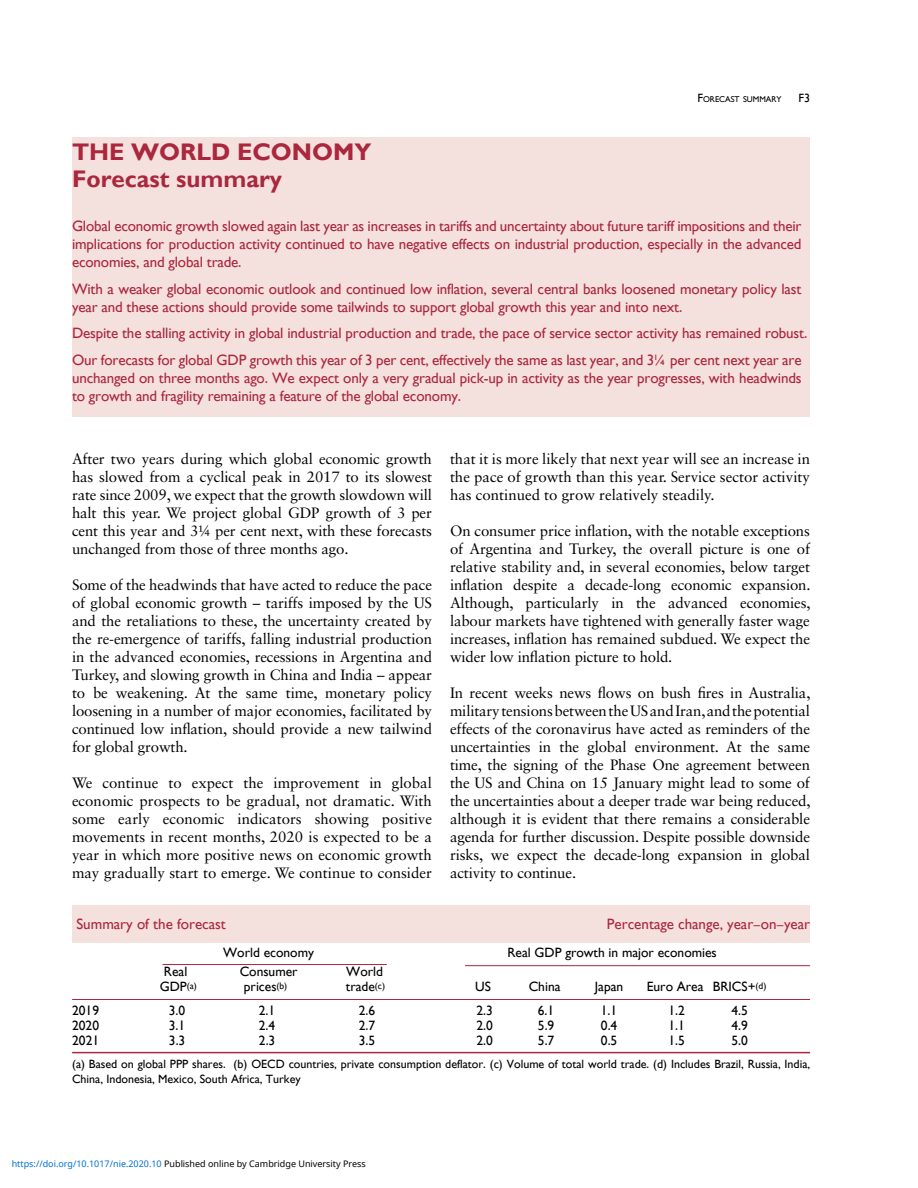
<style>
.page{position:relative;width:918px;height:1188px;background:#fff}
.page>*{position:absolute;margin:0;border:0;box-sizing:border-box;transform-origin:0 0}
.t1{font:700 24px/27px "Gill Sans";color:#aa273d}
.t2{font:15px/18px "Sabon LT Std";letter-spacing:-.01em;color:#000;text-align:justify}
.t3{font:15px/18px "Gill Sans";letter-spacing:-.01em;color:#aa273d}
.t4{font:13.5px "Gill Sans";color:#000}
.t5{font:12px/15px "Gill Sans";color:#000}
.t6{font:9px "Noto Sans";color:#000}
.t7{font:8.4px "Gill Sans";color:#000}
.s1{font-size:12px}
.s2{color:#0172cf}
</style>
<div class="page">
<div style="left:72px;top:137px;width:738px;height:280px;background:#f4e0dd"></div>
<hr style="left:72px;top:999px;width:738px;height:1px;background:#aa273d">
<hr style="left:72px;top:1052px;width:738px;height:1px;background:#aa273d">
<div style="left:72px;top:905px;width:738px;height:38px;background:#f4e0dd"></div>
<hr style="left:163px;top:964px;width:224px;height:1px;background:#aa273d">
<hr style="left:465px;top:965px;width:345px;height:1px;background:#aa273d">
<p class="t7" style="left:697px;top:94px;width:86px"><span class="s1">F</span>ORECAST SUMMARY</p>
<p class="t5" style="left:798px;top:90px;width:13px">F3</p>
<h1 class="t1" style="left:72px;top:138px;width:301px">THE WORLD ECONOMY<br>Forecast summary</h1>
<p class="t3" style="left:72px;top:217px;width:731px;text-align:justify">Global economic growth slowed again last year as increases in tariffs and uncertainty about future tariff impositions and their implications for production activity continued to have negative effects on industrial production, especially in the advanced economies, and global trade.</p>
<p class="t3" style="left:72px;top:280px;width:731px">With a weaker global economic outlook and continued low inflation, several central banks loosened monetary policy last year and these actions should provide some tailwinds to support global growth this year and into next.</p>
<p class="t3" style="left:72px;top:320px;width:737px;line-height:26.5px">Despite the stalling activity in global industrial production and trade, the pace of service sector activity has remained robust.<br>Our forecasts for global GDP growth this year of 3 per cent, effectively the same as last year, and 3¼ per cent next year are</p>
<p class="t3" style="left:72px;top:369px;width:731px">unchanged on three months ago. We expect only a very gradual pick-up in activity as the year progresses, with headwinds to growth and fragility remaining a feature of the global economy.</p>
<p class="t2" style="left:72px;top:449px;width:362px">After two years during which global economic growth has slowed from a cyclical peak in 2017 to its slowest rate since 2009, we expect that the growth slowdown will halt this year. We project global GDP growth of 3 per cent this year and 3¼ per cent next, with these forecasts unchanged from those of three months ago.</p>
<p class="t2" style="left:72px;top:575px;width:362px">Some of the headwinds that have acted to reduce the pace of global economic growth – tariffs imposed by the US and the retaliations to these, the uncertainty created by the re-emergence of tariffs, falling industrial production in the advanced economies, recessions in Argentina and Turkey, and slowing growth in China and India – appear to be weakening. At the same time, monetary policy loosening in a number of major economies, facilitated by continued low inflation, should provide a new tailwind for global growth.</p>
<p class="t2" style="left:72px;top:773px;width:362px">We continue to expect the improvement in global economic prospects to be gradual, not dramatic. With some early economic indicators showing positive movements in recent months, 2020 is expected to be a year in which more positive news on economic growth may gradually start to emerge. We continue to consider</p>
<p class="t2" style="left:450px;top:449px;width:362px">that it is more likely that next year will see an increase in the pace of growth than this year. Service sector activity has continued to grow relatively steadily.</p>
<p class="t2" style="left:450px;top:521px;width:362px">On consumer price inflation, with the notable exceptions of Argentina and Turkey, the overall picture is one of relative stability and, in several economies, below target inflation despite a decade-long economic expansion.<br>Although, particularly in the advanced economies, labour markets have tightened with generally faster wage increases, inflation has remained subdued. We expect the wider low inflation picture to hold.</p>
<p class="t2" style="left:450px;top:683px;width:362px">In recent weeks news flows on bush fires in Australia, military tensions between the US and Iran, and the potential effects of the coronavirus have acted as reminders of the uncertainties in the global environment. At the same time, the signing of the Phase One agreement between the US and China on 15 January might lead to some of the uncertainties about a deeper trade war being reduced, although it is evident that there remains a considerable agenda for further discussion. Despite possible downside risks, we expect the decade-long expansion in global activity to continue.</p>
<p class="t3" style="left:76px;top:915px;width:151px">Summary of the forecast</p>
<p class="t3" style="left:607px;top:915px;width:205px">Percentage change, year–on–year</p>
<p class="t4" style="left:223px;top:945px;width:92px">World economy</p>
<p class="t4" style="left:508px;top:945px;width:211px">Real GDP growth in major economies</p>
<p class="t4" style="left:164px;top:964px;width:25px">Real</p>
<p class="t4" style="left:240px;top:964px;width:59px">Consumer</p>
<p class="t4" style="left:346px;top:964px;width:38px">World</p>
<p class="t4" style="left:160px;top:979px;width:39px">GDP<sup>(a)</sup></p>
<p class="t4" style="left:244px;top:979px;width:45px">prices<sup>(b)</sup></p>
<p class="t4" style="left:346px;top:979px;width:41px">trade<sup>(c)</sup></p>
<p class="t4" style="left:475px;top:979px;width:17px">US</p>
<p class="t4" style="left:529px;top:979px;width:33px">China</p>
<p class="t4" style="left:595px;top:979px;width:30px">Japan</p>
<p class="t4" style="left:647px;top:979px;width:121px">Euro Area BRICS+<sup>(d)</sup></p>
<p class="t4" style="left:72px;top:1002px;width:28px">2019</p>
<p class="t4" style="left:169px;top:1002px;width:18px">3.0</p>
<p class="t4" style="left:259px;top:1002px;width:18px">2.1</p>
<p class="t4" style="left:359px;top:1002px;width:18px">2.6</p>
<p class="t4" style="left:476px;top:1002px;width:18px">2.3</p>
<p class="t4" style="left:538px;top:1002px;width:18px">6.1</p>
<p class="t4" style="left:601px;top:1002px;width:18px">1.1</p>
<p class="t4" style="left:668px;top:1002px;width:18px">1.2</p>
<p class="t4" style="left:731px;top:1002px;width:18px">4.5</p>
<p class="t4" style="left:72px;top:1017px;width:29px">2020</p>
<p class="t4" style="left:169px;top:1017px;width:18px">3.1</p>
<p class="t4" style="left:259px;top:1017px;width:18px">2.4</p>
<p class="t4" style="left:359px;top:1017px;width:18px">2.7</p>
<p class="t4" style="left:476px;top:1017px;width:18px">2.0</p>
<p class="t4" style="left:538px;top:1017px;width:18px">5.9</p>
<p class="t4" style="left:601px;top:1017px;width:18px">0.4</p>
<p class="t4" style="left:668px;top:1017px;width:18px">1.1</p>
<p class="t4" style="left:731px;top:1017px;width:18px">4.9</p>
<p class="t4" style="left:72px;top:1032px;width:28px">2021</p>
<p class="t4" style="left:169px;top:1032px;width:18px">3.3</p>
<p class="t4" style="left:259px;top:1032px;width:18px">2.3</p>
<p class="t4" style="left:359px;top:1032px;width:18px">3.5</p>
<p class="t4" style="left:476px;top:1032px;width:18px">2.0</p>
<p class="t4" style="left:538px;top:1032px;width:18px">5.7</p>
<p class="t4" style="left:601px;top:1032px;width:18px">0.5</p>
<p class="t4" style="left:668px;top:1032px;width:18px">1.5</p>
<p class="t4" style="left:731px;top:1032px;width:18px">5.0</p>
<p class="t5" style="left:72px;top:1057px;width:740px">(a) Based on global PPP shares. (b) OECD countries, private consumption deflator. (c) Volume of total world trade. (d) Includes Brazil, Russia, India,<br>China, Indonesia, Mexico, South Africa, Turkey</p>
<p class="t6" style="left:12px;top:1157px;width:356px"><span class="s2">https://doi.org/10.1017/nie.2020.10</span> Published online by Cambridge University Press</p>
</div>
